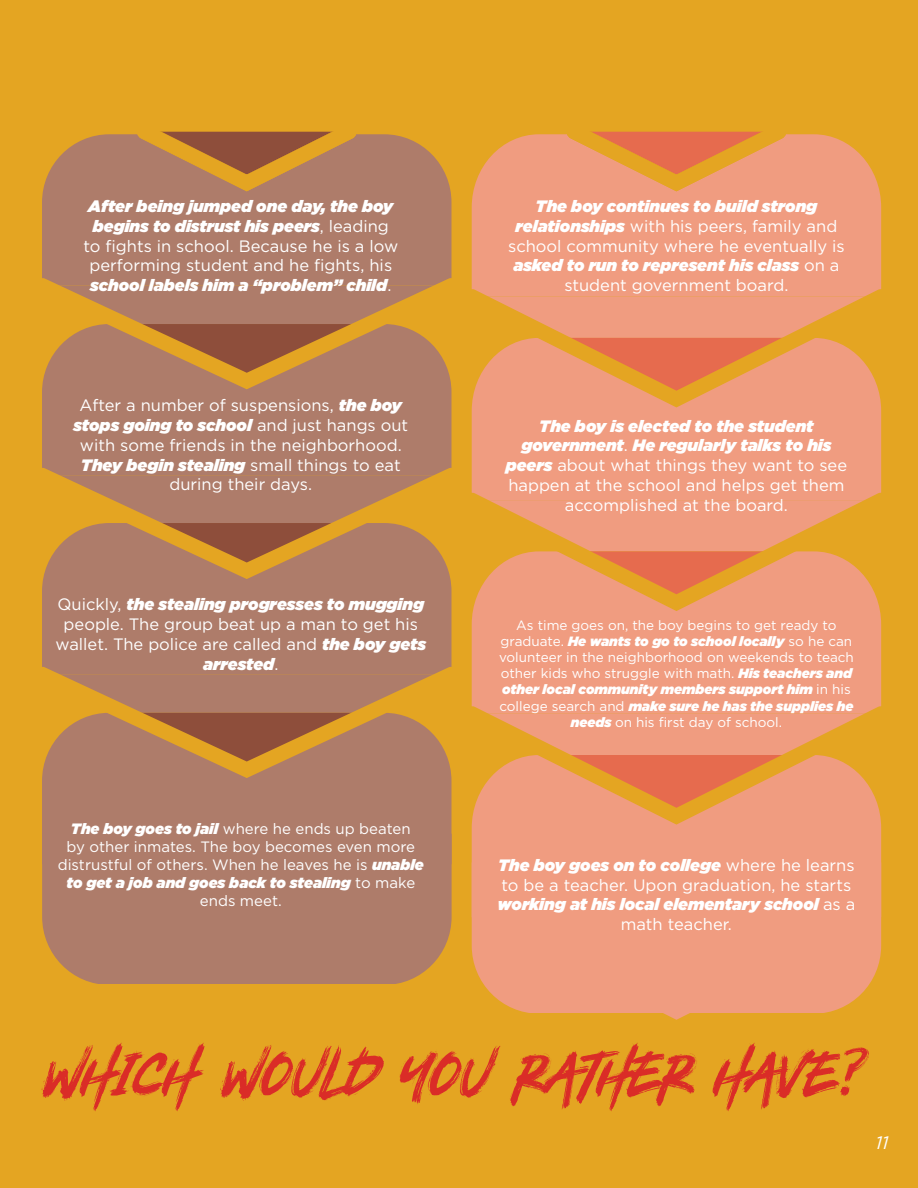
<style>
.page{position:relative;width:918px;height:1188px;background:#e4a522}
.page>*{position:absolute;margin:0;border:0;box-sizing:border-box;transform-origin:0 0}
.t1{font:90px "Lakeshore";letter-spacing:-.02em;color:#da2c27}
.t2{font:italic 18px "Gotham";color:#fff}
.t3{font:16.5px/19.8px "Gotham";color:#fff;text-align:center}
.t4{font:italic 900 16.5px/19.8px "Gotham";color:#fff;text-align:center}
.t5{font:15px/18px "Gotham";color:#fff;text-align:center}
.t6{font:13.5px/16.2px "Gotham";color:#fff;text-align:center}
.s1{font-weight:400;font-style:normal}
.s2{font-weight:900;font-style:italic}
</style>
<div class="page">
<div style="left:472px;top:134px;width:409px;height:154px;background:#f09c80"></div>
<div style="left:472px;top:407px;width:409px;height:85px;background:#f09c80"></div>
<div style="left:472px;top:611px;width:409px;height:94px;background:#f09c80"></div>
<svg style="left:525px;top:1012px;width:303px;height:8px"></svg>
<div style="left:472px;top:825px;width:409px;height:37px;background:#f09c80"></div>
<svg style="left:471px;top:288px;width:411px;height:119px;fill:#f09c80"></svg>
<svg style="left:471px;top:492px;width:411px;height:119px;fill:#f09c80"></svg>
<svg style="left:471px;top:705px;width:411px;height:120px;fill:#f09c80"></svg>
<div style="left:42px;top:134px;width:409px;height:143px;background:#ae7c6a"></div>
<div style="left:42px;top:389px;width:409px;height:78px;background:#ae7c6a"></div>
<div style="left:42px;top:579px;width:409px;height:87px;background:#ae7c6a"></div>
<div style="left:42px;top:778px;width:409px;height:56px;background:#ae7c6a"></div>
<svg style="left:42px;top:277px;width:410px;height:112px;fill:#ae7c6a"></svg>
<svg style="left:42px;top:467px;width:410px;height:112px;fill:#ae7c6a"></svg>
<svg style="left:42px;top:666px;width:410px;height:112px;fill:#ae7c6a"></svg>
<svg style="left:566px;top:131px;width:221px;height:60px"></svg>
<svg style="left:136px;top:131px;width:222px;height:60px"></svg>
<div style="left:42px;top:834px;width:410px;height:150px;background:#ae7c6a"></div>
<div style="left:472px;top:862px;width:409px;height:150px;background:#f09c80"></div>
<p class="t4" style="left:83px;top:196px;width:316px">After being jumped one day, the boy begins to distrust his peers<span class="s1">, leading to fights in school. Because he is a low performing student and he fights, his </span>school labels him a “problem” child<span class="s1">.</span></p>
<p class="t3" style="left:73px;top:395px;width:336px">After a number of suspensions, <span class="s2">the boy stops going to school</span> and just hangs out with some friends in the neighborhood.<br><span class="s2">They begin stealing</span> small things to eat during their days.</p>
<p class="t3" style="left:55px;top:594px;width:372px">Quickly, <span class="s2">the stealing progresses to mugging </span>people. The group beat up a man to get his wallet. The police are called and <span class="s2">the boy gets arrested</span>.</p>
<p class="t5" style="left:58px;top:820px;width:368px"><span class="s2">The boy goes to jail</span> where he ends up beaten<br>by other inmates. The boy becomes even more distrustful of others. When he leaves he is <span class="s2">unable to get a job and goes back to stealing</span> to make ends meet.</p>
<p class="t3" style="left:508px;top:196px;width:338px"><span class="s2">The boy continues to build strong relationships</span> with his peers, family and school community where he eventually is <span class="s2">asked to run to represent his class</span> on a student government board.</p>
<p class="t3" style="left:506px;top:416px;width:343px"><span class="s2">The boy is elected to the student government</span>. <span class="s2">He regularly talks to his peers</span> about what things they want to see happen at the school and helps get them accomplished at the board.</p>
<p class="t6" style="left:499px;top:616px;width:356px">As time goes on, the boy begins to get ready to graduate. <span class="s2">He wants to go to school locally</span> so he can volunteer in the neighborhood on weekends to teach other kids who struggle with math. <span class="s2">His teachers and other local community members support him</span> in his college search and <span class="s2">make sure he has the supplies he needs</span> on his first day of school.</p>
<p class="t3" style="left:497px;top:855px;width:359px"><span class="s2">The boy goes on to college</span> where he learns to be a teacher. Upon graduation, he starts <span class="s2">working at his local elementary school</span> as a math teacher.</p>
<p class="t1" style="left:47px;top:1031px;width:826px">which would you rather have?</p>
<p class="t2" style="left:876px;top:1131px;width:14px">11</p>
</div>
